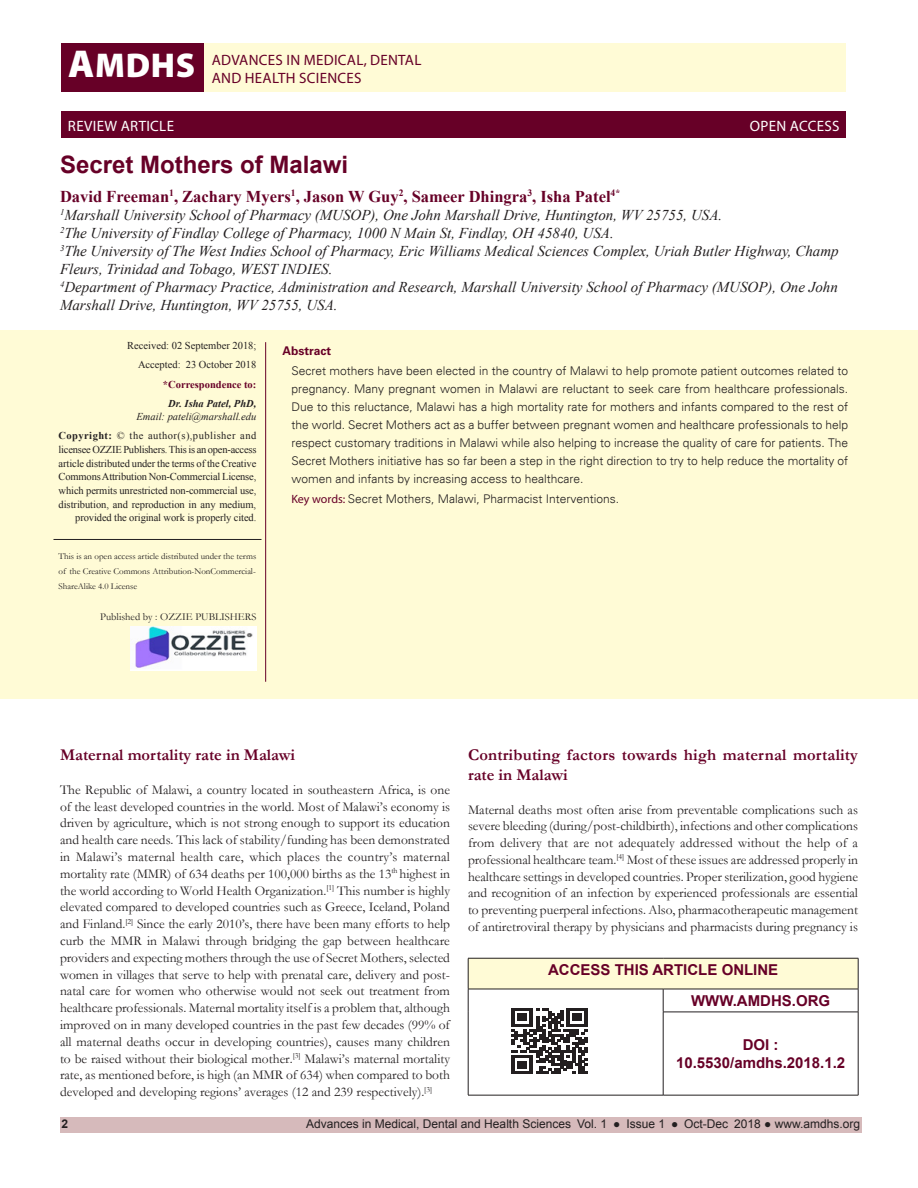
<style>
.page{position:relative;width:918px;height:1188px;background:#fff}
.page>*{position:absolute;margin:0;border:0;box-sizing:border-box;transform-origin:0 0}
.t1{font:900 34.5px "Myriad Pro";color:#fff}
.AT{font:700 24px "Arial";color:#670027}
.t2{font:700 16.5px/19.8px "Garamond";letter-spacing:.01em;color:#670027}
.AU{font:700 16.5px "Times New Roman";color:#670027}
.AFF{font:italic 15px/18px "Times New Roman";color:#231f20}
.t3{font:700 15px "Arial";color:#670027}
.t4{font:15px/18px "Myriad Pro";letter-spacing:.02em;color:#670027}
.t5{font:15px "Myriad Pro";letter-spacing:.02em;color:#fff}
.TX{font:13.5px/16.8px "Garamond";color:#231f20;text-align:justify}
.ABS{font:300 12px/18px "Univers LT";color:#231f20;text-align:justify}
.t6{font:12px "Arial";color:#231f20}
.ABS-2{font:700 12px "Univers LT Std";color:#670027}
.t7{font:700 12px "Arial";color:#231f20}
.HTC{font:10.5px/13.6px "Times New Roman";letter-spacing:-.01em;color:#231f20;text-align:right}
.TX-2{font:10.5px "Garamond";color:#231f20}
.HTC-2{font:italic 10.5px "Times New Roman";color:#231f20}
.HTC-3{font:700 10.5px "Times New Roman";color:#670027}
.HTC-4{font:italic 700 10.5px "Times New Roman";color:#231f20}
.DOI{font:9px/15px "Garamond";color:#231f20;text-align:justify}
.s1{font-size:39px}
.s2{font-family:"Myriad Pro";font-weight:400;color:#670027}
.s3{font-weight:700}
</style>
<div class="page">
<div style="left:60px;top:1117px;width:802px;height:16px;background:#d6babb"></div>
<div style="left:62px;top:112px;width:784px;height:26px;background:#670027"></div>
<div style="left:62px;top:44px;width:142px;height:48px;background:#670027"></div>
<div style="left:204px;top:44px;width:642px;height:48px;background:#fffbd6"></div>
<div style="left:0;top:331px;width:918px;height:368px;background:#fffbd6"></div>
<hr style="left:53px;top:539px;width:209px;height:1px;background:#231f20">
<hr style="left:265px;top:342px;width:1px;height:340px;background:#670027">
<svg style="left:512px;top:1008px;width:76px;height:66px"></svg>
<div style="left:468px;top:958px;width:390px;height:31px;background:#fffbd6"></div>
<hr style="left:468px;top:958px;width:195px;height:1px;background:#231f20">
<hr style="left:468px;top:958px;width:1px;height:31px;background:#231f20">
<hr style="left:663px;top:958px;width:195px;height:1px;background:#231f20">
<hr style="left:858px;top:958px;width:1px;height:31px;background:#231f20">
<hr style="left:468px;top:989px;width:195px;height:1px;background:#231f20">
<svg style="left:468px;top:989px;width:1px;height:23px"></svg>
<hr style="left:468px;top:1012px;width:1px;height:83px;background:#231f20">
<hr style="left:468px;top:1095px;width:195px;height:1px;background:#231f20">
<hr style="left:663px;top:989px;width:195px;height:1px;background:#231f20">
<svg style="left:663px;top:989px;width:1px;height:23px"></svg>
<svg style="left:858px;top:989px;width:1px;height:23px"></svg>
<hr style="left:663px;top:1012px;width:195px;height:1px;background:#231f20">
<hr style="left:663px;top:1012px;width:1px;height:83px;background:#231f20">
<hr style="left:858px;top:1012px;width:1px;height:83px;background:#231f20">
<hr style="left:663px;top:1095px;width:195px;height:1px;background:#231f20">
<img style="left:130px;top:627px;width:126px;height:43px">
<h1 class="t1" style="left:68px;top:43px;width:129px"><span class="s1">A</span>MDHS</h1>
<h1 class="t4" style="left:212px;top:50px;width:211px">ADVANCES IN MEDICAL, DENTAL<br>AND HEALTH SCIENCES</h1>
<h1 class="t5" style="left:68px;top:116px;width:108px">REVIEW ARTICLE</h1>
<h1 class="t5" style="left:750px;top:116px;width:91px">OPEN ACCESS</h1>
<p class="AT" style="left:60px;top:149px;width:290px">Secret Mothers of Malawi</p>
<p class="AU" style="left:60px;top:185px;width:562px">David Freeman<sup>1</sup>, Zachary Myers<sup>1</sup>, Jason W Guy<sup>2</sup>, Sameer Dhingra<sup>3</sup>, Isha Patel<sup>4*</sup></p>
<p class="AFF" style="left:60px;top:206px;width:664px"><sup>1</sup>Marshall University School of Pharmacy (MUSOP), One John Marshall Drive, Huntington, WV 25755, USA.</p>
<p class="AFF" style="left:60px;top:224px;width:555px"><sup>2</sup>The University of Findlay College of Pharmacy, 1000 N Main St, Findlay, OH 45840, USA.</p>
<p class="AFF" style="left:60px;top:242px;width:780px"><sup>3</sup>The University of The West Indies School of Pharmacy, Eric Williams Medical Sciences Complex, Uriah Butler Highway, Champ<br>Fleurs, Trinidad and Tobago, WEST INDIES.</p>
<p class="AFF" style="left:60px;top:278px;width:779px"><sup>4</sup>Department of Pharmacy Practice, Administration and Research, Marshall University School of Pharmacy (MUSOP), One John<br>Marshall Drive, Huntington, WV 25755, USA.</p>
<p class="ABS-2" style="left:282px;top:343px;width:50px">Abstract</p>
<p class="ABS" style="left:291px;top:361px;width:558px">Secret mothers have been elected in the country of Malawi to help promote patient outcomes related to pregnancy. Many pregnant women in Malawi are reluctant to seek care from healthcare professionals.<br>Due to this reluctance, Malawi has a high mortality rate for mothers and infants compared to the rest of the world. Secret Mothers act as a buffer between pregnant women and healthcare professionals to help respect customary traditions in Malawi while also helping to increase the quality of care for patients. The Secret Mothers initiative has so far been a step in the right direction to try to help reduce the mortality of women and infants by increasing access to healthcare.</p>
<p class="ABS" style="left:291px;top:490px;width:329px"><span class="s2">Key words:</span> Secret Mothers, Malawi, Pharmacist Interventions.</p>
<p class="HTC" style="left:127px;top:339px;width:131px">Received: 02 September 2018;</p>
<p class="HTC" style="left:138px;top:358px;width:120px">Accepted: 23 October 2018</p>
<p class="HTC-3" style="left:163px;top:377px;width:95px">*Correspondence to:</p>
<p class="HTC-4" style="left:168px;top:396px;width:90px">Dr. Isha Patel, PhD,</p>
<p class="HTC-2" style="left:137px;top:410px;width:121px">Email: pateli@marshall.edu</p>
<p class="HTC" style="left:59px;top:429px;width:199px"><span class="s3">Copyright:</span> © the author(s),publisher and licensee OZZIE Publishers. This is an open-access article distributed under the terms of the Creative Commons Attribution Non-Commercial License, which permits unrestricted non-commercial use, distribution, and reproduction in any medium, provided the original work is properly cited.</p>
<p class="DOI" style="left:59px;top:548px;width:199px">This is an open access article distributed under the terms of the Creative Commons Attribution-NonCommercial-ShareAlike 4.0 License</p>
<p class="TX-2" style="left:100px;top:610px;width:158px">Published by : OZZIE PUBLISHERS</p>
<h2 class="t2" style="left:60px;top:745px;width:237px">Maternal mortality rate in Malawi</h2>
<p class="TX" style="left:60px;top:781px;width:392px">The Republic of Malawi, a country located in southeastern Africa, is one of the least developed countries in the world. Most of Malawi’s economy is driven by agriculture, which is not strong enough to support its education and health care needs. This lack of stability/funding has been demonstrated in Malawi’s maternal health care, which places the country’s maternal mortality rate (MMR) of 634 deaths per 100,000 births as the 13<sup>th</sup> highest in the world according to World Health Organization.<sup>[1]</sup> This number is highly elevated compared to developed countries such as Greece, Iceland, Poland and Finland.<sup>[2]</sup> Since the early 2010’s, there have been many efforts to help curb the MMR in Malawi through bridging the gap between healthcare providers and expecting mothers through the use of Secret Mothers, selected women in villages that serve to help with prenatal care, delivery and post&shy;natal care for women who otherwise would not seek out treatment from healthcare professionals. Maternal mortality itself is a problem that, although improved on in many developed countries in the past few decades (99% of all maternal deaths occur in developing countries), causes many children to be raised without their biological mother.<sup>[3]</sup> Malawi’s maternal mortality rate, as mentioned before, is high (an MMR of 634) when compared to both developed and developing regions’ averages (12 and 239 respectively).<sup>[3]</sup></p>
<h2 class="t2" style="left:468px;top:745px;width:392px">Contributing factors towards high maternal mortality rate in Malawi</h2>
<p class="TX" style="left:468px;top:801px;width:392px">Maternal deaths most often arise from preventable complications such as severe bleeding (during/post-childbirth), infections and other complications from delivery that are not adequately addressed without the help of a professional healthcare team.<sup>[4]</sup> Most of these issues are addressed properly in healthcare settings in developed countries. Proper sterilization, good hygiene and recognition of an infection by experienced professionals are essential to preventing puerperal infections. Also, pharmacotherapeutic management of antiretroviral therapy by physicians and pharmacists during pregnancy is</p>
<h1 class="t3" style="left:548px;top:960px;width:232px">ACCESS THIS ARTICLE ONLINE</h1>
<h1 class="t3" style="left:691px;top:991px;width:141px">WWW.AMDHS.ORG</h1>
<h1 class="t3" style="left:743px;top:1035px;width:37px">DOI :</h1>
<h1 class="t3" style="left:676px;top:1053px;width:171px">10.5530/amdhs.2018.1.2</h1>
<p class="t7" style="left:62px;top:1116px;width:8px">2</p>
<p class="t6" style="left:306px;top:1116px;width:555px">Advances in Medical, Dental and Health Sciences Vol. 1 ● Issue 1 ● Oct-Dec 2018 ● www.amdhs.org</p>
</div>
